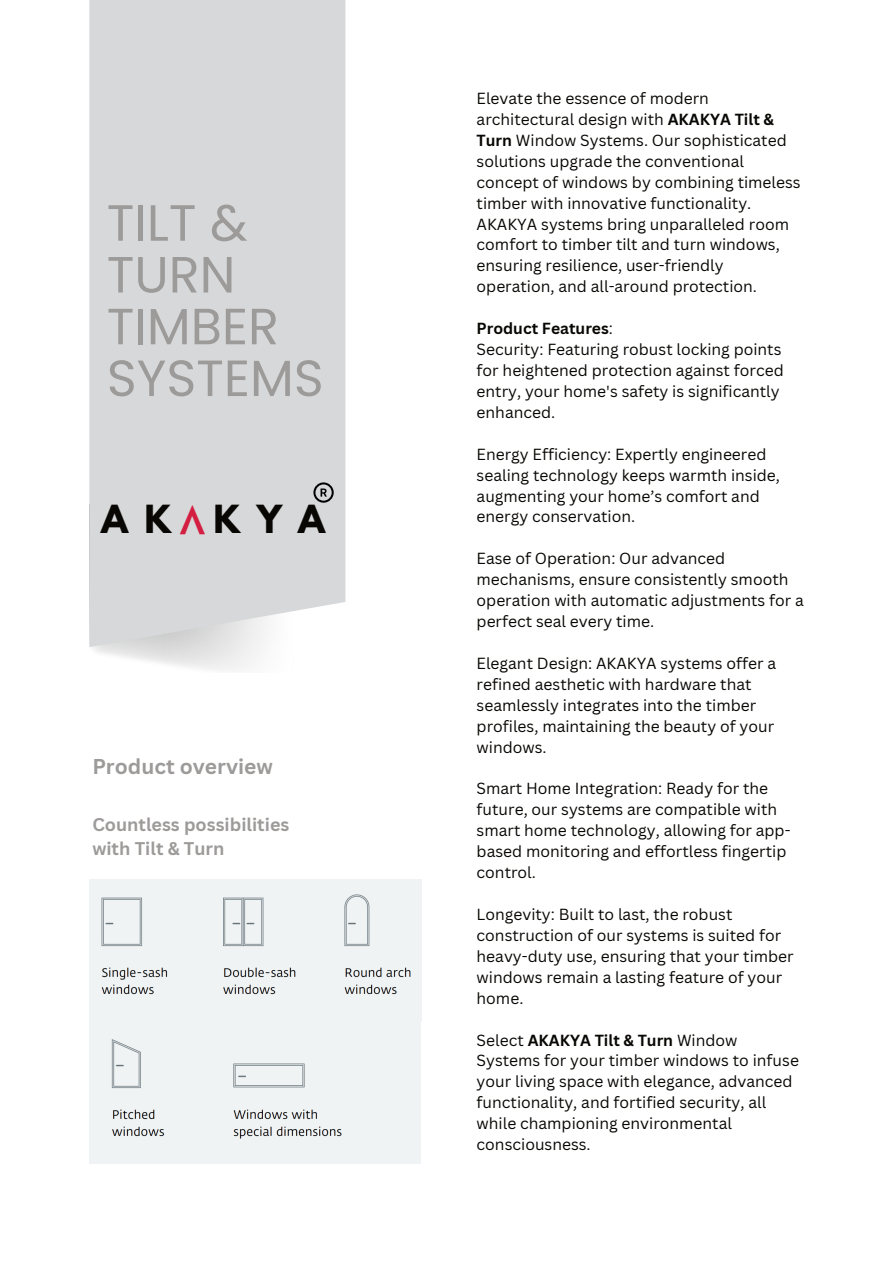
<style>
.page{position:relative;width:894px;height:1264px;background:#fff}
.page>*{position:absolute;margin:0;border:0;box-sizing:border-box;transform-origin:0 0}
.t1{font:50.85px/51.8px "Poppins";color:#9d9b9a}
.t2{font:600 38.55px "Josefin Sans";color:#d31e41}
.t3{font:700 34.35px "League Spartan";color:#080704}
.t4{font:700 20.85px "Canva Sans";color:#9d9b9a}
.t5{font:700 17.85px/24.8px "Canva Sans";color:#9d9b9a}
.t6{font:15.6px/20.9px "Canva Sans";color:#080704}
.s1{font-weight:700}
</style>
<div class="page">
<div style="left:89px;top:0;width:256px;height:647px;background:#d7d8d9"></div>
<svg style="left:313px;top:482px;width:20px;height:20px"></svg>
<img style="left:89px;top:879px;width:332px;height:142px">
<img style="left:89px;top:1021px;width:266px;height:142px">
<div style="left:355px;top:1021px;width:66px;height:142px;background:#f0f3f4"></div>
<h1 class="t1" style="left:107px;top:197px;width:218px">TILT &amp;<br>TURN<br>TIMBER<br>SYSTEMS</h1>
<h3 class="t3" style="left:101px;top:492px;width:225px">A K K Y A</h3>
<h2 class="t2" style="left:206px;top:552px;width:29px;rotate:-180deg">V</h2>
<h3 class="t4" style="left:92px;top:754px;width:182px">Product overview</h3>
<p class="t5" style="left:92px;top:812px;width:198px">Countless possibilities with Tilt &amp; Turn</p>
<p class="t6" style="left:476px;top:88px;width:325px">Elevate the essence of modern architectural design with <span class="s1">AKAKYA Tilt &amp; Turn</span> Window Systems. Our sophisticated solutions upgrade the conventional concept of windows by combining timeless timber with innovative functionality.<br>AKAKYA systems bring unparalleled room comfort to timber tilt and turn windows, ensuring resilience, user-friendly operation, and all-around protection.</p>
<p class="t6" style="left:476px;top:318px;width:308px"><span class="s1">Product Features</span>:<br>Security: Featuring robust locking points for heightened protection against forced entry, your home's safety is significantly enhanced.</p>
<p class="t6" style="left:476px;top:443px;width:305px">Energy Efficiency: Expertly engineered sealing technology keeps warmth inside, augmenting your home’s comfort and energy conservation.</p>
<p class="t6" style="left:476px;top:548px;width:328px">Ease of Operation: Our advanced mechanisms, ensure consistently smooth operation with automatic adjustments for a perfect seal every time.</p>
<p class="t6" style="left:476px;top:653px;width:301px">Elegant Design: AKAKYA systems offer a refined aesthetic with hardware that seamlessly integrates into the timber profiles, maintaining the beauty of your windows.</p>
<p class="t6" style="left:476px;top:778px;width:315px">Smart Home Integration: Ready for the future, our systems are compatible with smart home technology, allowing for app&shy;based monitoring and effortless fingertip control.</p>
<p class="t6" style="left:476px;top:904px;width:318px">Longevity: Built to last, the robust construction of our systems is suited for heavy-duty use, ensuring that your timber windows remain a lasting feature of your home.</p>
<p class="t6" style="left:476px;top:1029px;width:324px">Select <span class="s1">AKAKYA Tilt &amp; Turn</span> Window Systems for your timber windows to infuse your living space with elegance, advanced functionality, and fortified security, all while championing environmental consciousness.</p>
</div>
